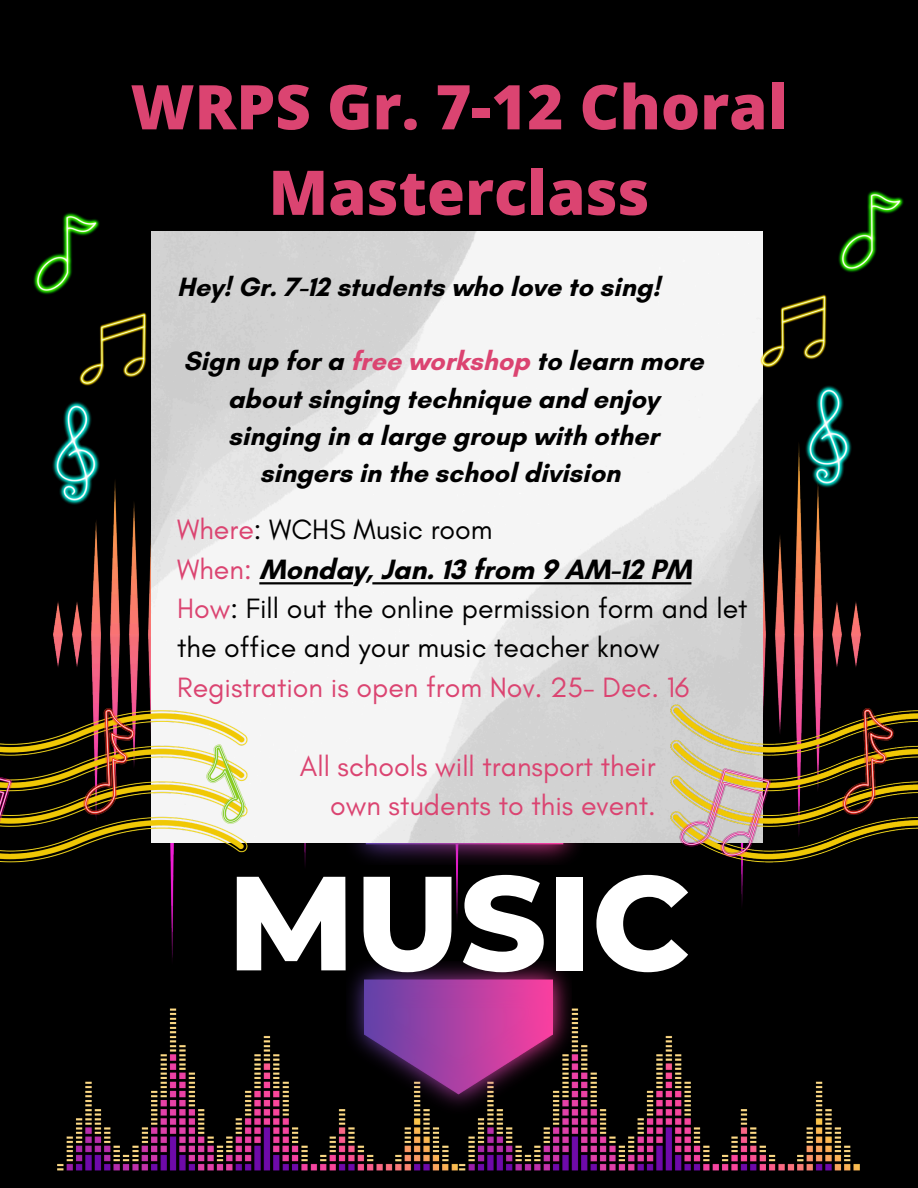
<style>
.page{position:relative;width:918px;height:1188px;background:#000}
.page>*{position:absolute;margin:0;border:0;box-sizing:border-box;transform-origin:0 0}
.t1{font:800 133.65px "Montserrat";color:#fff}
.t2{font:800 61.65px/85.5px "Open Sans";color:#db4471;text-align:center}
.t3{font:28.5px/39.3px "Glacial Indifference";color:#000}
.t4{font:28.5px/39.3px "Glacial Indifference";color:#db4471;text-align:right}
.t5{font:700 27px/37.2px "Glacial Indifference";color:#000;text-align:center}
.s1{color:#db4471}
.s2{font-weight:700}
</style>
<div class="page">
<img style="left:52px;top:353px;width:809px;height:607px">
<img style="left:57px;top:1008px;width:803px;height:163px">
<img style="left:346px;top:843px;width:236px;height:21px">
<img style="left:346px;top:963px;width:225px;height:150px">
<img style="left:152px;top:232px;width:610px;height:611px">
<img style="left:0;top:697px;width:255px;height:172px">
<img style="left:663px;top:697px;width:255px;height:172px">
<img style="left:80px;top:312px;width:66px;height:73px">
<img style="left:805px;top:385px;width:46px;height:102px">
<img style="left:53px;top:402px;width:46px;height:102px">
<img style="left:838px;top:191px;width:66px;height:82px">
<img style="left:34px;top:213px;width:66px;height:82px">
<img style="left:760px;top:295px;width:67px;height:73px">
<svg style="left:259px;top:582px;width:432px;height:2px"></svg>
<p class="t2" style="left:130px;top:63px;width:659px">WRPS Gr. 7-12 Choral<br>Masterclass</p>
<p class="t5" style="left:177px;top:268px;width:484px">Hey! Gr. 7-12 students who love to sing!</p>
<p class="t5" style="left:183px;top:342px;width:522px">Sign up for a <span class="s1">free workshop</span> to learn more about singing technique and enjoy singing in a large group with other singers in the school division</p>
<h3 class="t3" style="left:177px;top:510px;width:572px"><span class="s1">Where</span>: WCHS Music room<br><span class="s1">When:</span> <span class="s2">Monday, Jan. 13 from 9 AM-12 PM </span><span class="s1">How</span>: Fill out the online permission form and let the office and your music teacher know <span class="s1">Registration is open from Nov. 25- Dec. 16</span></h3>
<p class="t4" style="left:300px;top:746px;width:357px">All schools will transport their own students to this event.</p>
<h2 class="t1" style="left:227px;top:841px;width:465px">MUSIC</h2>
</div>
